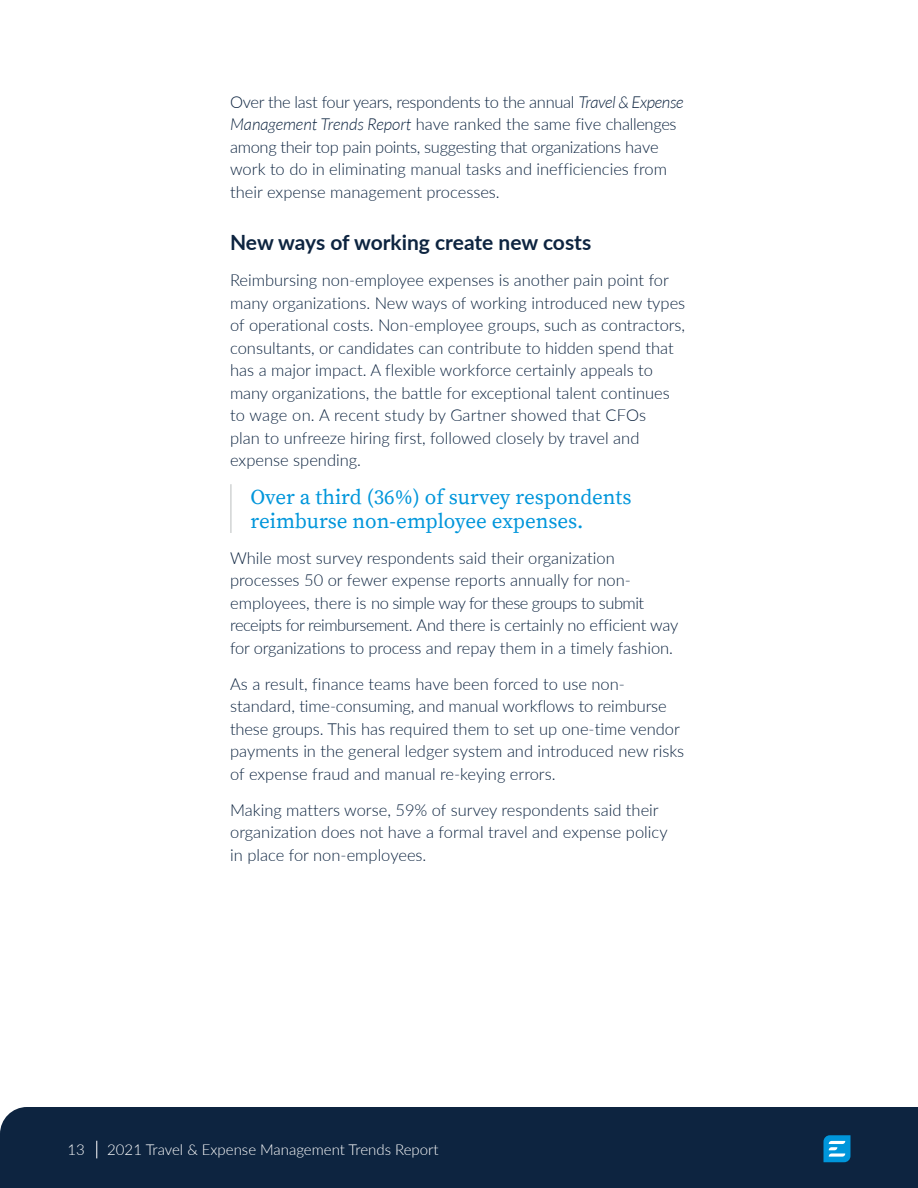
<style>
.page{position:relative;width:918px;height:1188px;background:#fff}
.page>*{position:absolute;margin:0;border:0;box-sizing:border-box;transform-origin:0 0}
.quote__electric_blue{font:21px/24px "Source Serif Pro";color:#0096db}
.body_copy{font:700 21px "Lato";letter-spacing:-.005em;color:#0d2440}
.body_copy-2{font:300 16.5px/22.5px "Lato";color:#0d2440}
.body_copy-3{font:300 16.5px/22.5px "Lato";letter-spacing:-.02em;color:#0d2440}
.t1{font:300 15px "Lato";color:#fff}
.s1{font-style:italic}
</style>
<div class="page">
<div style="left:0;top:1107px;width:918px;height:81px;background:#0d2440"></div>
<svg style="left:824px;top:1135px;width:27px;height:27px"></svg>
<svg style="left:96px;top:1141px;width:1px;height:17px"></svg>
<hr style="left:230px;top:484px;width:2px;height:49px;background:#d1d4d4">
<p class="body_copy-3" style="left:230px;top:90px;width:455px">Over the last four years, respondents to the annual <span class="s1">Travel &amp; Expense Management Trends Report</span> have ranked the same five challenges among their top pain points, suggesting that organizations have work to do in eliminating manual tasks and inefficiencies from their expense management processes.</p>
<p class="body_copy" style="left:230px;top:227px;width:363px">New ways of working create new costs</p>
<p class="body_copy-2" style="left:230px;top:269px;width:457px">Reimbursing non-employee expenses is another pain point for many organizations. New ways of working introduced new types of operational costs. Non-employee groups, such as contractors, consultants, or candidates can contribute to hidden spend that has a major impact. A flexible workforce certainly appeals to many organizations, the battle for exceptional talent continues to wage on. A recent study by Gartner showed that CFOs<br>plan to unfreeze hiring first, followed closely by travel and expense spending.</p>
<p class="quote__electric_blue" style="left:250px;top:486px;width:383px">Over a third (36%) of survey respondents reimburse non-employee expenses.</p>
<p class="body_copy-2" style="left:230px;top:546px;width:450px">While most survey respondents said their organization processes 50 or fewer expense reports annually for non&shy;employees, there is no simple way for these groups to submit receipts for reimbursement. And there is certainly no efficient way for organizations to process and repay them in a timely fashion.</p>
<p class="body_copy-2" style="left:230px;top:672px;width:456px">As a result, finance teams have been forced to use non&shy;standard, time-consuming, and manual workflows to reimburse these groups. This has required them to set up one-time vendor payments in the general ledger system and introduced new risks of expense fraud and manual re-keying errors.</p>
<p class="body_copy-2" style="left:230px;top:798px;width:439px">Making matters worse, 59% of survey respondents said their organization does not have a formal travel and expense policy in place for non-employees.</p>
<p class="t1" style="left:68px;top:1139px;width:19px">13</p>
<p class="t1" style="left:107px;top:1139px;width:333px">2021 Travel &amp; Expense Management Trends Report</p>
</div>
